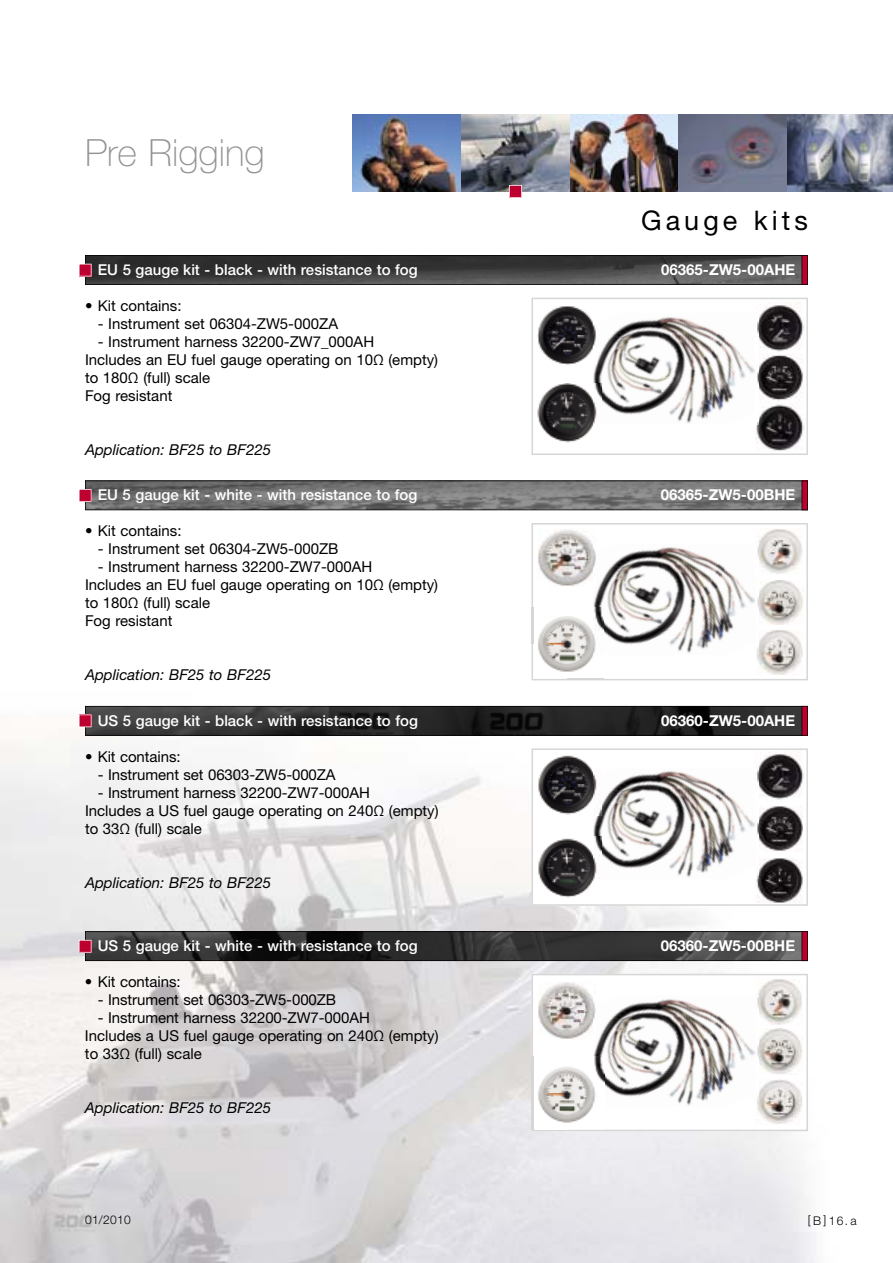
<style>
.page{position:relative;width:893px;height:1263px;background:#fff}
.page>*{position:absolute;margin:0;border:0;box-sizing:border-box;transform-origin:0 0}
.t1{font:100 37.5px "Helvetica Neue LT Std";color:#939393}
.t2{font:27px "Helvetica Neue LT Std";letter-spacing:.15em;color:#000}
.t3{font:15px/18px "Helvetica Neue LT Std";color:#000}
.t4{font:500 15px "Helvetica Neue LT Std";color:#fff}
.t5{font:italic 15px "Helvetica Neue LT Std";color:#000}
.t6{font:700 15px "Helvetica Neue LT Std";color:#fff}
.t7{font:300 12px "Helvetica Neue LT Std";letter-spacing:.025em;color:#000}
</style>
<div class="page">
<img style="left:0;top:680px;width:815px;height:583px">
<img style="left:353px;top:115px;width:108px;height:76px">
<img style="left:570px;top:115px;width:108px;height:76px">
<svg style="left:787px;top:115px;width:106px;height:76px;background:#7c8295"></svg>
<svg style="left:531px;top:974px;width:277px;height:157px"></svg>
<svg style="left:678px;top:115px;width:109px;height:76px;background:#6e7085"></svg>
<img style="left:593px;top:995px;width:166px;height:112px">
<svg style="left:531px;top:298px;width:277px;height:157px"></svg>
<img style="left:538px;top:306px;width:59px;height:29px">
<img style="left:538px;top:335px;width:55px;height:29px">
<img style="left:593px;top:313px;width:4px;height:10px">
<img style="left:593px;top:323px;width:4px;height:41px">
<svg style="left:531px;top:748px;width:277px;height:158px"></svg>
<img style="left:535px;top:754px;width:67px;height:31px">
<img style="left:535px;top:785px;width:58px;height:31px">
<img style="left:593px;top:767px;width:9px;height:8px">
<img style="left:593px;top:775px;width:9px;height:41px">
<svg style="left:531px;top:523px;width:277px;height:157px"></svg>
<img style="left:531px;top:1057px;width:2px;height:72px">
<img style="left:533px;top:1057px;width:60px;height:36px">
<img style="left:533px;top:1093px;width:72px;height:36px">
<img style="left:593px;top:1057px;width:12px;height:50px">
<img style="left:538px;top:981px;width:58px;height:29px">
<img style="left:538px;top:1010px;width:55px;height:29px">
<img style="left:593px;top:995px;width:3px;height:11px">
<img style="left:593px;top:1006px;width:3px;height:33px">
<img style="left:756px;top:1029px;width:47px;height:45px">
<img style="left:757px;top:979px;width:45px;height:46px">
<img style="left:757px;top:995px;width:2px;height:30px">
<img style="left:755px;top:1079px;width:49px;height:46px">
<img style="left:755px;top:1094px;width:4px;height:13px">
<img style="left:755px;top:1079px;width:4px;height:15px">
<img style="left:461px;top:115px;width:109px;height:76px">
<svg style="left:509px;top:185px;width:13px;height:13px"></svg>
<svg style="left:79px;top:255px;width:729px;height:30px;background:#423f40"></svg>
<svg style="left:79px;top:480px;width:729px;height:30px;background:#737171"></svg>
<svg style="left:79px;top:706px;width:729px;height:30px;background:#2c2a2a"></svg>
<svg style="left:79px;top:931px;width:729px;height:30px;background:#353233"></svg>
<h1 class="t1" style="left:85px;top:132px;width:181px">Pre Rigging</h1>
<h2 class="t2" style="left:641px;top:204px;width:168px">Gauge kits</h2>
<p class="t4" style="left:98px;top:261px;width:321px">EU 5 gauge kit - black - with resistance to fog</p>
<p class="t6" style="left:661px;top:260px;width:135px">06365-ZW5-00AHE</p>
<p class="t3" style="left:85px;top:296px;width:98px">• Kit contains:</p>
<p class="t3" style="left:98px;top:314px;width:242px">- Instrument set 06304-ZW5-000ZA</p>
<p class="t3" style="left:85px;top:332px;width:355px;text-indent:13px">- Instrument harness 32200-ZW7_000AH<br>Includes an EU fuel gauge operating on 10Ω (empty) to 180Ω (full) scale<br>Fog resistant</p>
<p class="t5" style="left:85px;top:441px;width:188px">Application: BF25 to BF225</p>
<p class="t4" style="left:98px;top:486px;width:321px">EU 5 gauge kit - white - with resistance to fog</p>
<p class="t6" style="left:661px;top:486px;width:136px">06365-ZW5-00BHE</p>
<p class="t3" style="left:85px;top:522px;width:98px">• Kit contains:</p>
<p class="t3" style="left:98px;top:540px;width:242px">- Instrument set 06304-ZW5-000ZB</p>
<p class="t3" style="left:85px;top:558px;width:355px;text-indent:13px">- Instrument harness 32200-ZW7-000AH<br>Includes an EU fuel gauge operating on 10Ω (empty) to 180Ω (full) scale<br>Fog resistant</p>
<p class="t5" style="left:85px;top:666px;width:188px">Application: BF25 to BF225</p>
<p class="t4" style="left:98px;top:711px;width:322px">US 5 gauge kit - black - with resistance to fog</p>
<p class="t6" style="left:661px;top:711px;width:135px">06360-ZW5-00AHE</p>
<p class="t3" style="left:85px;top:747px;width:97px">• Kit contains:</p>
<p class="t3" style="left:98px;top:765px;width:239px">- Instrument set 06303-ZW5-000ZA</p>
<p class="t3" style="left:85px;top:783px;width:355px;text-indent:13px">- Instrument harness 32200-ZW7-000AH<br>Includes a US fuel gauge operating on 240Ω (empty) to 33Ω (full) scale</p>
<p class="t5" style="left:85px;top:873px;width:188px">Application: BF25 to BF225</p>
<p class="t4" style="left:98px;top:937px;width:321px">US 5 gauge kit - white - with resistance to fog</p>
<p class="t6" style="left:661px;top:936px;width:136px">06360-ZW5-00BHE</p>
<p class="t3" style="left:85px;top:973px;width:97px">• Kit contains:</p>
<p class="t3" style="left:98px;top:991px;width:240px">- Instrument set 06303-ZW5-000ZB</p>
<p class="t3" style="left:85px;top:1009px;width:355px;text-indent:13px">- Instrument harness 32200-ZW7-000AH<br>Includes a US fuel gauge operating on 240Ω (empty) to 33Ω (full) scale</p>
<p class="t5" style="left:85px;top:1099px;width:188px">Application: BF25 to BF225</p>
<p class="t7" style="left:85px;top:1212px;width:47px">01/2010</p>
<p class="t7" style="left:808px;top:1213px;width:50px">[B]16.a</p>
</div>
